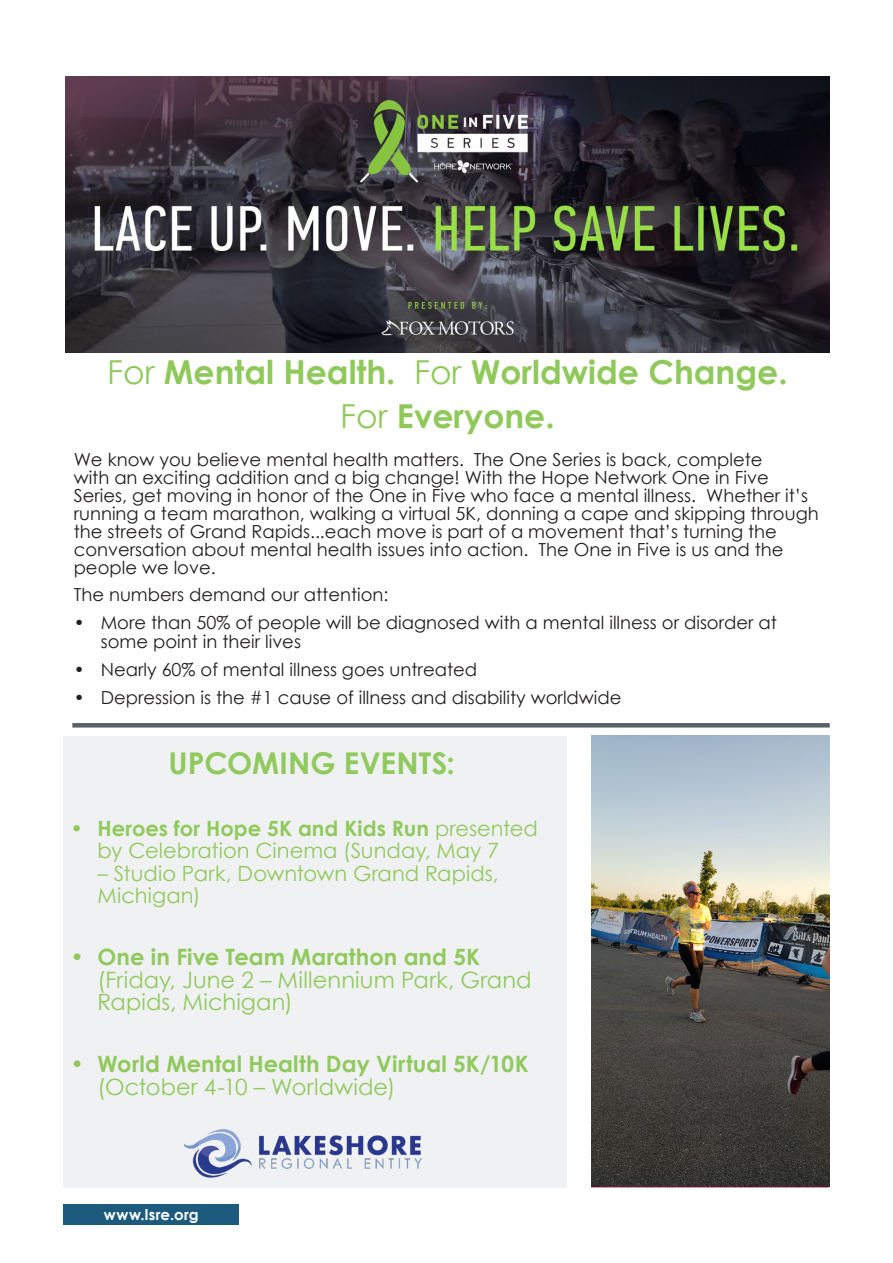
<style>
.page{position:relative;width:893px;height:1263px;background:#fff}
.page>*{position:absolute;margin:0;border:0;box-sizing:border-box;transform-origin:0 0}
._33_Header_gray_Bitt{font:700 33px "Century Gothic";color:#90c95b}
._8_Content_gray_Sour{font:700 30px "Century Gothic";color:#90c95d}
.t1{font:22.5px/22.5px "Century Gothic";letter-spacing:.005em;color:#90c95d}
.t2{font:700 22.5px/22.5px "Century Gothic";letter-spacing:.005em;color:#90c95d}
.t3{font:21px/22.5px "Century Gothic";letter-spacing:.005em;color:#90c95d;text-align:center}
._7_9_Content_gray_So{font:18px/18px "Century Gothic";color:#231f20}
._8_Content_gray_C_So{font:700 15px "Century Gothic";letter-spacing:.025em;color:#fff}
.s1{font-weight:400}
.s2{font-weight:700}
</style>
<div class="page">
<div style="left:64px;top:736px;width:503px;height:451px;background:#f0f1f2"></div>
<img style="left:65px;top:77px;width:764px;height:276px">
<img style="left:592px;top:736px;width:237px;height:450px">
<hr style="left:72px;top:723px;width:758px;height:4px;background:#5b6369">
<div style="left:64px;top:1204px;width:175px;height:21px;background:#1c5a7e"></div>
<img style="left:184px;top:1129px;width:238px;height:49px">
<p class="_33_Header_gray_Bitt" style="left:107px;top:347px;width:682px"><span class="s1">For</span> Mental Health. <span class="s1">For</span> Worldwide Change.</p>
<p class="_33_Header_gray_Bitt" style="left:340px;top:391px;width:216px"><span class="s1">For</span> Everyone.</p>
<p class="_7_9_Content_gray_So" style="left:74px;top:450px;width:747px">We know you believe mental health matters. The One Series is back, complete<br>with an exciting addition and a big change! With the Hope Network One in Five Series, get moving in honor of the One in Five who face a mental illness. Whether it’s running a team marathon, walking a virtual 5K, donning a cape and skipping through the streets of Grand Rapids...each move is part of a movement that’s turning the conversation about mental health issues into action. The One in Five is us and the people we love.</p>
<p class="_7_9_Content_gray_So" style="left:74px;top:585px;width:316px">The numbers demand our attention:</p>
<p class="_7_9_Content_gray_So" style="left:101px;top:612px;width:678px;line-height:19.5px;text-indent:-27px">• More than 50% of people will be diagnosed with a mental illness or disorder at some point in their lives</p>
<p class="_7_9_Content_gray_So" style="left:74px;top:660px;width:405px">• Nearly 60% of mental illness goes untreated</p>
<p class="_7_9_Content_gray_So" style="left:74px;top:688px;width:549px">• Depression is the #1 cause of illness and disability worldwide</p>
<p class="_8_Content_gray_Sour" style="left:169px;top:740px;width:288px">UPCOMING EVENTS:</p>
<p class="t3" style="left:71px;top:816px;width:469px"><span class="s2">• Heroes for Hope 5K and Kids Run</span> presented by Celebration Cinema (Sunday, May 7</p>
<p class="t3" style="left:98px;top:861px;width:403px;text-align:left">– Studio Park, Downtown Grand Rapids,<br>Michigan)</p>
<p class="t1" style="left:98px;top:945px;width:435px;text-indent:-27px"><span class="s2">• One in Five Team Marathon and 5K </span>(Friday, June 2 – Millennium Park, Grand<br>Rapids, Michigan)</p>
<p class="t2" style="left:98px;top:1052px;width:433px;text-indent:-27px">• World Mental Health Day Virtual 5K/10K <span class="s1">(October 4-10 – Worldwide)</span></p>
<p class="_8_Content_gray_C_So" style="left:104px;top:1203px;width:96px">www.lsre.org</p>
</div>
